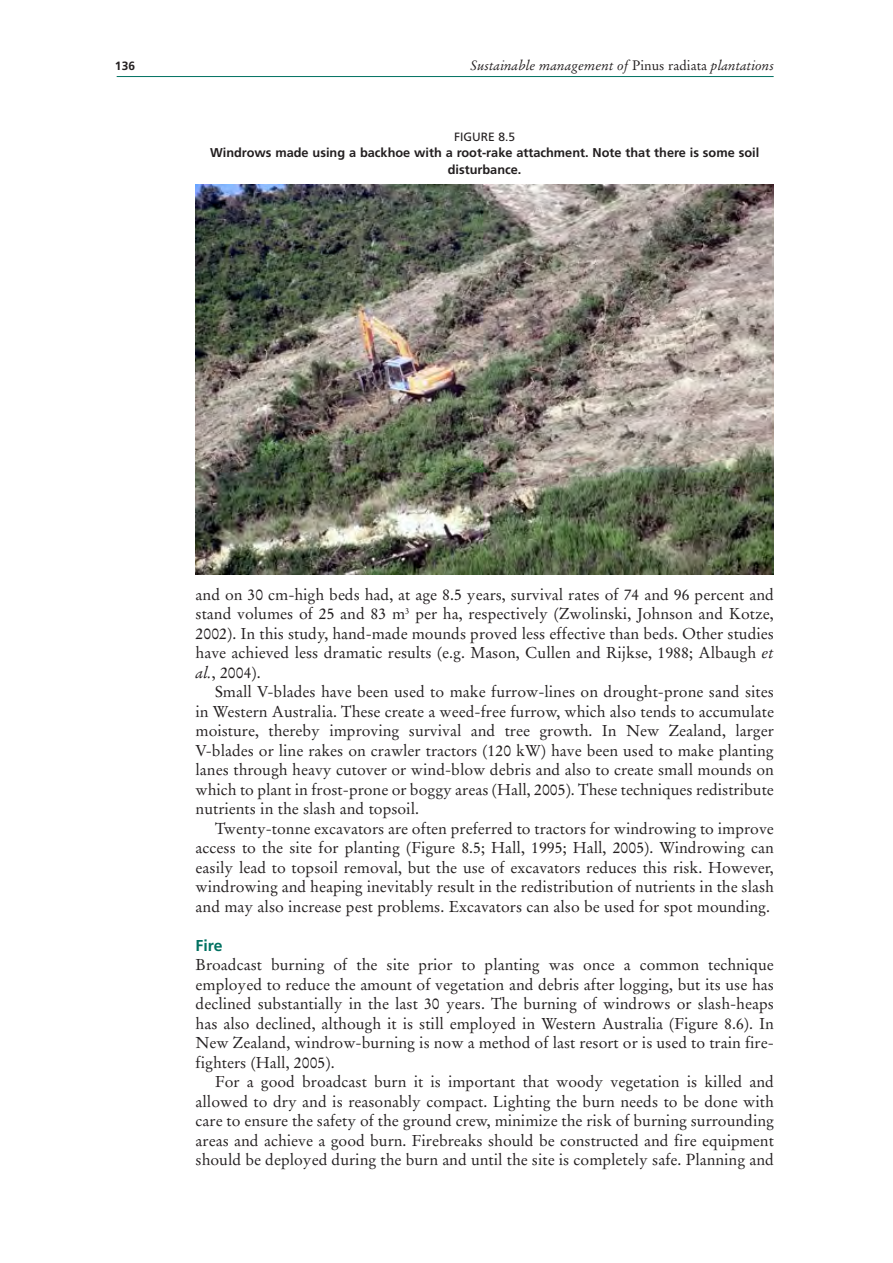
<style>
.page{position:relative;width:893px;height:1263px;background:#fff}
.page>*{position:absolute;margin:0;border:0;box-sizing:border-box;transform-origin:0 0}
.t1{font:15.75px/19.5px "Stempel Garamond LT Std";color:#231f20;text-align:justify}
.t2{font:700 15.75px "Frutiger LT Std";color:#007161}
.t3{font:italic 13.5px "Stempel Garamond LT Std";color:#231f20}
.t4{font:700 12.75px/16.5px "Frutiger LT Std";color:#231f20;text-align:center}
.t5{font:12px "Frutiger LT Std";color:#231f20}
.t6{font:700 12px "Frutiger LT Std";color:#231f20}
.s1{font-style:normal}
.s2{font-style:italic}
</style>
<div class="page">
<hr style="left:117px;top:76px;width:657px;height:1px;background:#007161">
<img style="left:196px;top:184px;width:578px;height:391px">
<p class="t6" style="left:115px;top:59px;width:22px">136</p>
<p class="t3" style="left:470px;top:57px;width:305px">Sustainable management of <span class="s1">Pinus radiata</span> plantations</p>
<p class="t5" style="left:454px;top:130px;width:63px">FIGURE 8.5</p>
<p class="t4" style="left:210px;top:145px;width:551px">Windrows made using a backhoe with a root-rake attachment. Note that there is some soil disturbance.</p>
<p class="t1" style="left:196px;top:585px;width:580px">and on 30 cm-high beds had, at age 8.5 years, survival rates of 74 and 96 percent and stand volumes of 25 and 83 m<sup>3</sup> per ha, respectively (Zwolinski, Johnson and Kotze, 2002). In this study, hand-made mounds proved less effective than beds. Other studies have achieved less dramatic results (e.g. Mason, Cullen and Rijkse, 1988; Albaugh <span class="s2">et al.</span>, 2004).</p>
<p class="t1" style="left:196px;top:682px;width:580px;text-indent:19px">Small V-blades have been used to make furrow-lines on drought-prone sand sites in Western Australia. These create a weed-free furrow, which also tends to accumulate moisture, thereby improving survival and tree growth. In New Zealand, larger V-blades or line rakes on crawler tractors (120 kW) have been used to make planting lanes through heavy cutover or wind-blow debris and also to create small mounds on which to plant in frost-prone or boggy areas (Hall, 2005). These techniques redistribute nutrients in the slash and topsoil.</p>
<p class="t1" style="left:196px;top:819px;width:580px;text-indent:19px">Twenty-tonne excavators are often preferred to tractors for windrowing to improve access to the site for planting (Figure 8.5; Hall, 1995; Hall, 2005). Windrowing can easily lead to topsoil removal, but the use of excavators reduces this risk. However, windrowing and heaping inevitably result in the redistribution of nutrients in the slash and may also increase pest problems. Excavators can also be used for spot mounding.</p>
<p class="t2" style="left:196px;top:936px;width:28px">Fire</p>
<p class="t1" style="left:196px;top:955px;width:580px">Broadcast burning of the site prior to planting was once a common technique employed to reduce the amount of vegetation and debris after logging, but its use has declined substantially in the last 30 years. The burning of windrows or slash-heaps has also declined, although it is still employed in Western Australia (Figure 8.6). In New Zealand, windrow-burning is now a method of last resort or is used to train fire&shy;fighters (Hall, 2005).</p>
<p class="t1" style="left:196px;top:1072px;width:580px;text-indent:19px">For a good broadcast burn it is important that woody vegetation is killed and allowed to dry and is reasonably compact. Lighting the burn needs to be done with care to ensure the safety of the ground crew, minimize the risk of burning surrounding areas and achieve a good burn. Firebreaks should be constructed and fire equipment should be deployed during the burn and until the site is completely safe. Planning and</p>
</div>
